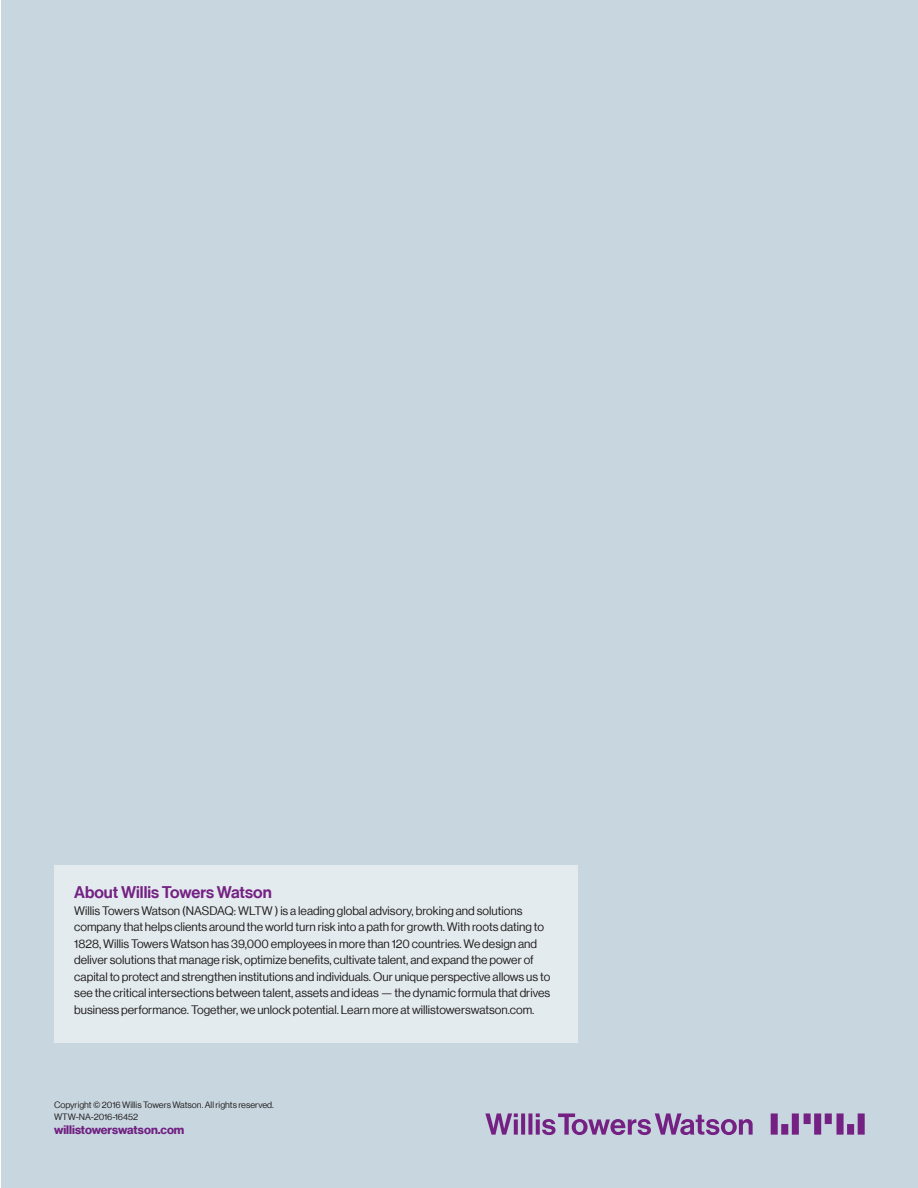
<style>
.page{position:relative;width:918px;height:1188px;background:#fff}
.page>*{position:absolute;margin:0;border:0;box-sizing:border-box;transform-origin:0 0}
.Subhead_1__11_13_Med{font:16.5px "N Haas Grotesk DS Pro 65 Md";color:#752183}
.Body_text_black{font:12px/16.5px "N Haas Grotesk DS Pro 55 Rg";color:#231f20}
.t1{font:12px "N Haas Grotesk DS Pro 75 Bd";color:#702082}
.Body_text_black-2{font:9px "N Haas Grotesk DS Pro 55 Rg";color:#231f20}
</style>
<div class="page">
<div style="left:2px;top:0;width:916px;height:1188px;background:#c8d7df"></div>
<div style="left:54px;top:865px;width:524px;height:178px;background:#e3ebef"></div>
<svg style="left:485px;top:1113px;width:380px;height:22px"></svg>
<p class="Subhead_1__11_13_Med" style="left:74px;top:883px;width:199px">About Willis Towers Watson</p>
<p class="Body_text_black" style="left:74px;top:902px;width:478px">Willis Towers Watson (NASDAQ: WLTW ) is a leading global advisory, broking and solutions company that helps clients around the world turn risk into a path for growth. With roots dating to 1828, Willis Towers Watson has 39,000 employees in more than 120 countries. We design and deliver solutions that manage risk, optimize benefits, cultivate talent, and expand the power of capital to protect and strengthen institutions and individuals. Our unique perspective allows us to see the critical intersections between talent, assets and ideas — the dynamic formula that drives business performance. Together, we unlock potential. Learn more at willistowerswatson.com.</p>
<p class="Body_text_black-2" style="left:54px;top:1099px;width:221px">Copyright © 2016 Willis Towers Watson. All rights reserved.</p>
<p class="Body_text_black-2" style="left:54px;top:1111px;width:86px">WTW-NA-2016-16452</p>
<p class="t1" style="left:54px;top:1123px;width:132px">willistowerswatson.com</p>
</div>
